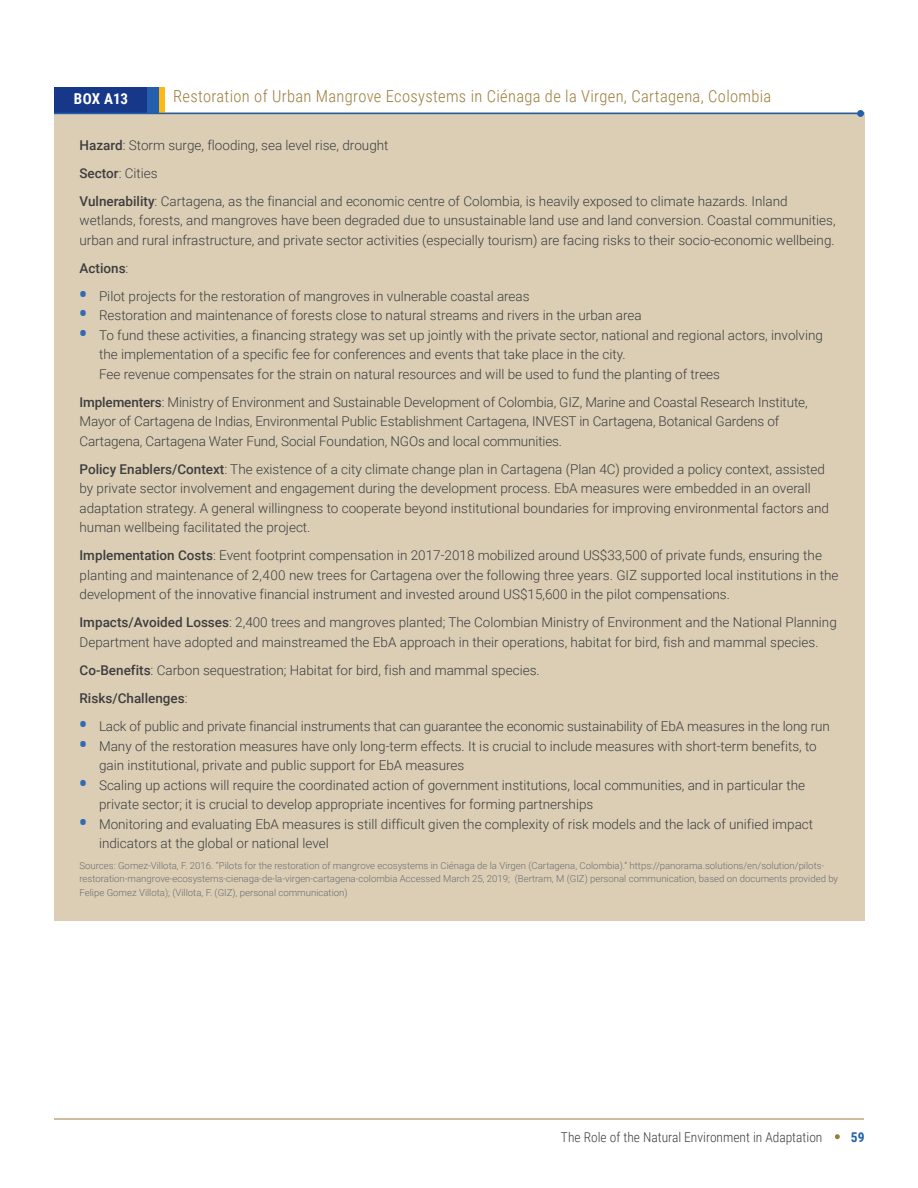
<style>
.page{position:relative;width:918px;height:1188px;background:#fff}
.page>*{position:absolute;margin:0;border:0;box-sizing:border-box;transform-origin:0 0}
.t1{font:300 16.5px "Roboto Condensed";letter-spacing:.02em;color:#9c7d3b}
.t2{font:700 15px "Roboto Condensed";letter-spacing:.01em;color:#fff}
.t3{font:300 13.5px/19.5px "Roboto";color:#3e3e3f}
.t4{font:300 13.5px "Roboto Condensed";color:#3e3e3f}
.t5{font:500 13.5px "Roboto";color:#3e3e3f}
.t6{font:700 13.5px "Roboto Condensed";color:#235fad}
.t7{font:300 9.6px/13.5px "Roboto";color:#6c6d70}
.s1{font-weight:500}
.s2{font-weight:300}
.s3{font-family:"Open Sans";font-weight:700;font-size:19.5px;color:#3469b3}
</style>
<div class="page">
<svg style="left:835px;top:1134px;width:5px;height:5px"></svg>
<hr style="left:54px;top:1119px;width:810px;height:1px;background:#9c7d3b">
<div style="left:54px;top:113px;width:811px;height:808px;background:#dbceb5"></div>
<div style="left:54px;top:88px;width:94px;height:25px;background:#173889"></div>
<div style="left:147px;top:88px;width:12px;height:25px;background:#235fad"></div>
<div style="left:159px;top:88px;width:6px;height:25px;background:#fcb814"></div>
<hr style="left:54px;top:113px;width:807px;height:1px;background:#235fad">
<div style="left:857px;top:110px;width:7px;height:7px;background:#235fad;border-radius:50%"></div>
<p class="t2" style="left:74px;top:89px;width:56px">BOX A13</p>
<p class="t1" style="left:173px;top:84px;width:600px">Restoration of Urban Mangrove Ecosystems in Ciénaga de la Virgen, Cartagena, Colombia</p>
<p class="t3" style="left:80px;top:131px;width:710px;line-height:28px"><span class="s1">Hazard</span>: Storm surge, flooding, sea level rise, drought<br><span class="s1">Sector</span>: Cities<br><span class="s1">Vulnerability</span>: Cartagena, as the financial and economic centre of Colombia, is heavily exposed to climate hazards. Inland</p>
<p class="t3" style="left:80px;top:210px;width:758px">wetlands, forests, and mangroves have been degraded due to unsustainable land use and land conversion. Coastal communities, urban and rural infrastructure, and private sector activities (especially tourism) are facing risks to their socio-economic wellbeing.</p>
<p class="t5" style="left:80px;top:259px;width:50px">Actions<span class="s2">:</span></p>
<p class="t3" style="left:80px;top:286px;width:452px"><span class="s3">•</span> Pilot projects for the restoration of mangroves in vulnerable coastal areas</p>
<p class="t3" style="left:80px;top:305px;width:564px"><span class="s3">•</span> Restoration and maintenance of forests close to natural streams and rivers in the urban area</p>
<p class="t3" style="left:99px;top:325px;width:725px;text-indent:-19px"><span class="s3">•</span> To fund these activities, a financing strategy was set up jointly with the private sector, national and regional actors, involving the implementation of a specific fee for conferences and events that take place in the city.<br>Fee revenue compensates for the strain on natural resources and will be used to fund the planting of trees</p>
<p class="t3" style="left:80px;top:392px;width:730px"><span class="s1">Implementers</span>: Ministry of Environment and Sustainable Development of Colombia, GIZ, Marine and Coastal Research Institute,<br>Mayor of Cartagena de Indias, Environmental Public Establishment Cartagena, INVEST in Cartagena, Botanical Gardens of<br>Cartagena, Cartagena Water Fund, Social Foundation, NGOs and local communities.</p>
<p class="t3" style="left:80px;top:459px;width:751px"><span class="s1">Policy Enablers/Context</span>: The existence of a city climate change plan in Cartagena (Plan 4C) provided a policy context, assisted by private sector involvement and engagement during the development process. EbA measures were embedded in an overall adaptation strategy. A general willingness to cooperate beyond institutional boundaries for improving environmental factors and human wellbeing facilitated the project.</p>
<p class="t3" style="left:80px;top:545px;width:760px"><span class="s1">Implementation Costs</span>: Event footprint compensation in 2017-2018 mobilized around US$33,500 of private funds, ensuring the planting and maintenance of 2,400 new trees for Cartagena over the following three years. GIZ supported local institutions in the development of the innovative financial instrument and invested around US$15,600 in the pilot compensations.</p>
<p class="t3" style="left:80px;top:612px;width:759px"><span class="s1">Impacts/Avoided Losses</span>: 2,400 trees and mangroves planted; The Colombian Ministry of Environment and the National Planning<br>Department have adopted and mainstreamed the EbA approach in their operations, habitat for bird, fish and mammal species.</p>
<p class="t3" style="left:80px;top:656px;width:462px;line-height:28px"><span class="s1">Co-Benefits</span>: Carbon sequestration; Habitat for bird, fish and mammal species.<br><span class="s1">Risks/Challenges</span>:</p>
<p class="t3" style="left:80px;top:716px;width:752px"><span class="s3">•</span> Lack of public and private financial instruments that can guarantee the economic sustainability of EbA measures in the long run</p>
<p class="t3" style="left:99px;top:735px;width:719px;text-indent:-19px"><span class="s3">•</span> Many of the restoration measures have only long-term effects. It is crucial to include measures with short-term benefits, to gain institutional, private and public support for EbA measures</p>
<p class="t3" style="left:99px;top:774px;width:708px;text-indent:-19px"><span class="s3">•</span> Scaling up actions will require the coordinated action of government institutions, local communities, and in particular the private sector; it is crucial to develop appropriate incentives for forming partnerships</p>
<p class="t3" style="left:99px;top:813px;width:716px;text-indent:-19px"><span class="s3">•</span> Monitoring and evaluating EbA measures is still difficult given the complexity of risk models and the lack of unified impact indicators at the global or national level</p>
<p class="t7" style="left:80px;top:858px;width:760px">Sources: Gomez-Villota, F. 2016. “Pilots for the restoration of mangrove ecosystems in Ciénaga de la Virgen (Cartagena, Colombia).” https://panorama.solutions/en/solution/pilots&shy;restoration-mangrove-ecosystems-cienaga-de-la-virgen-cartagena-colombia Accessed March 25, 2019; (Bertram, M (GIZ) personal communication, based on documents provided by<br>Felipe Gomez Villota); (Villota, F. (GIZ), personal communication)</p>
<p class="t4" style="left:561px;top:1128px;width:263px">The Role of the Natural Environment in Adaptation</p>
<p class="t6" style="left:851px;top:1128px;width:15px">59</p>
</div>
